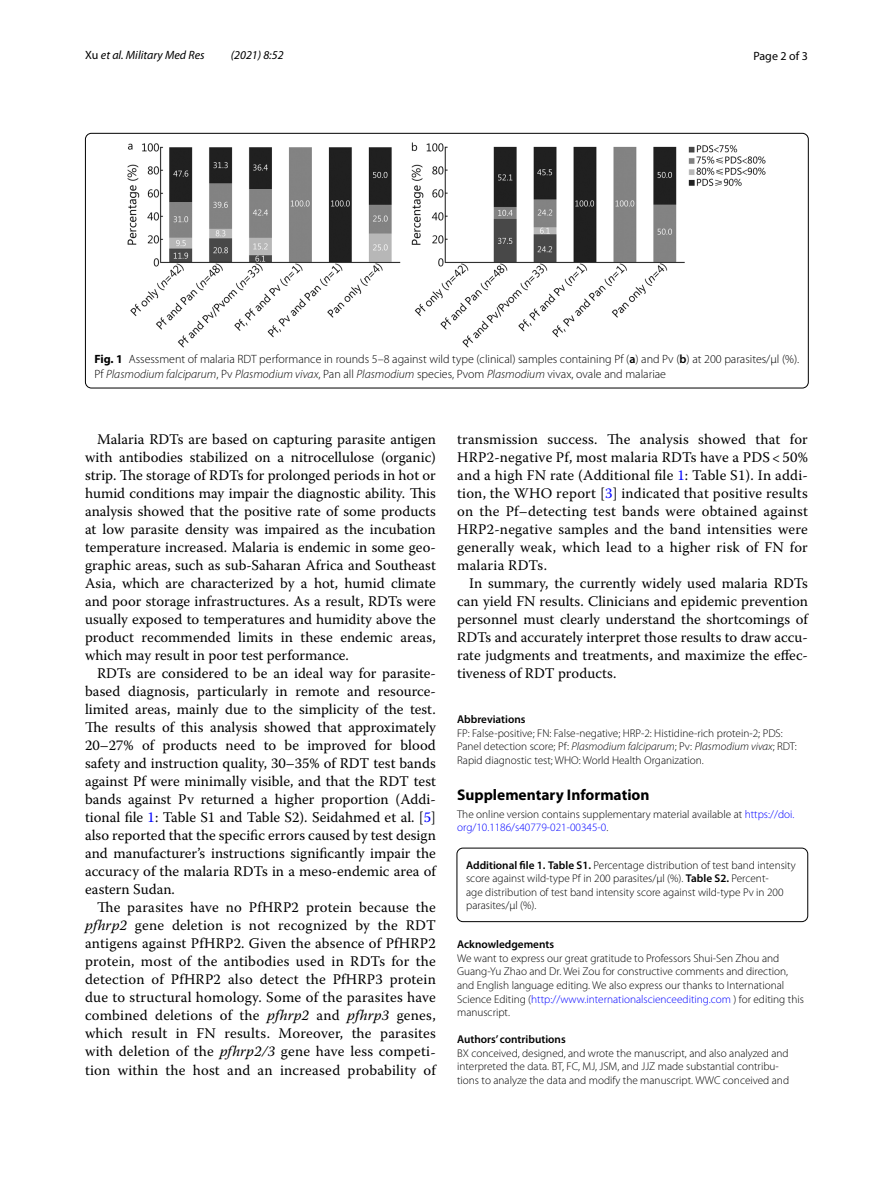
<style>
.page{position:relative;width:893px;height:1187px;background:#fff}
.page>*{position:absolute;margin:0;border:0;box-sizing:border-box;transform-origin:0 0}
.t1{font:700 15.45px "Myriad Pro";color:#000}
.t2{font:14.7px/18px "Warnock Pro";letter-spacing:.005em;color:#000;text-align:justify}
.t3{font:300 12px/15px "Myriad Pro";color:#000}
.t4{font:italic 12px "Myriad Pro";color:#000}
.t5{font:12px "Myriad Pro";color:#000}
.t6{font:300 11.25px/13.5px "Myriad Pro";color:#000}
.t7{font:600 11.25px "Myriad Pro";color:#000}
.s1{font-style:normal}
.s2{font-weight:700}
.s3{font-weight:600}
.s4{font-style:italic}
.s5{color:#00f}
</style>
<div class="page">
<div style="left:457px;top:847px;width:351px;height:74px;border:1px solid #000;border-radius:6px"></div>
<img style="left:128px;top:142px;width:638px;height:205px">
<div style="left:85px;top:133px;width:723px;height:255px;border:1px solid #000;border-radius:6px"></div>
<p class="t4" style="left:85px;top:48px;width:121px"><span class="s1">Xu</span> et al. Military Med Res</p>
<p class="t4" style="left:231px;top:48px;width:54px">(2021) 8:52</p>
<p class="t5" style="left:753px;top:48px;width:56px">Page 2 of 3</p>
<p class="t3" style="left:94px;top:351px;width:706px"><span class="s2">Fig. 1</span> Assessment of malaria RDT performance in rounds 5–8 against wild type (clinical) samples containing Pf (<span class="s3">a</span>) and Pv (<span class="s3">b</span>) at 200 parasites/µl (%).<br>Pf <span class="s4">Plasmodium falciparum</span>, Pv <span class="s4">Plasmodium vivax</span>, Pan all <span class="s4">Plasmodium</span> species, Pvom <span class="s4">Plasmodium</span> vivax, ovale and malariae</p>
<p class="t2" style="left:85px;top:430px;width:352px;text-indent:12px">Malaria RDTs are based on capturing parasite antigen with antibodies stabilized on a nitrocellulose (organic) strip. The storage of RDTs for prolonged periods in hot or humid conditions may impair the diagnostic ability. This analysis showed that the positive rate of some products at low parasite density was impaired as the incubation temperature increased. Malaria is endemic in some geo&shy;graphic areas, such as sub-Saharan Africa and Southeast Asia, which are characterized by a hot, humid climate and poor storage infrastructures. As a result, RDTs were usually exposed to temperatures and humidity above the product recommended limits in these endemic areas, which may result in poor test performance.</p>
<p class="t2" style="left:85px;top:664px;width:352px;text-indent:12px">RDTs are considered to be an ideal way for parasite&shy;based diagnosis, particularly in remote and resource&shy;limited areas, mainly due to the simplicity of the test.<br>The results of this analysis showed that approximately 20–27% of products need to be improved for blood safety and instruction quality, 30–35% of RDT test bands against Pf were minimally visible, and that the RDT test bands against Pv returned a higher proportion (Addi&shy;tional file <span class="s5">1</span>: Table S1 and Table S2). Seidahmed et al. [<span class="s5">5</span>] also reported that the specific errors caused by test design and manufacturer’s instructions significantly impair the accuracy of the malaria RDTs in a meso-endemic area of eastern Sudan.</p>
<p class="t2" style="left:85px;top:898px;width:352px;text-indent:12px">The parasites have no PfHRP2 protein because the <span class="s4">pfhrp2</span> gene deletion is not recognized by the RDT antigens against PfHRP2. Given the absence of PfHRP2 protein, most of the antibodies used in RDTs for the detection of PfHRP2 also detect the PfHRP3 protein due to structural homology. Some of the parasites have combined deletions of the <span class="s4">pfhrp2</span> and <span class="s4">pfhrp3</span> genes, which result in FN results. Moreover, the parasites with deletion of the <span class="s4">pfhrp2/3</span> gene have less competi&shy;tion within the host and an increased probability of</p>
<p class="t2" style="left:457px;top:430px;width:352px">transmission success. The analysis showed that for HRP2-negative Pf, most malaria RDTs have a PDS &lt; 50% and a high FN rate (Additional file <span class="s5">1</span>: Table S1). In addi&shy;tion, the WHO report [<span class="s5">3</span>] indicated that positive results on the Pf–detecting test bands were obtained against HRP2-negative samples and the band intensities were generally weak, which lead to a higher risk of FN for malaria RDTs.</p>
<p class="t2" style="left:457px;top:574px;width:352px;text-indent:12px">In summary, the currently widely used malaria RDTs can yield FN results. Clinicians and epidemic prevention personnel must clearly understand the shortcomings of RDTs and accurately interpret those results to draw accu&shy;rate judgments and treatments, and maximize the effec&shy;tiveness of RDT products.</p>
<p class="t7" style="left:457px;top:712px;width:70px">Abbreviations</p>
<p class="t6" style="left:457px;top:726px;width:341px">FP: False-positive; FN: False-negative; HRP-2: Histidine-rich protein-2; PDS:<br>Panel detection score; Pf: <span class="s4">Plasmodium falciparum</span>; Pv: <span class="s4">Plasmodium vivax</span>; RDT:<br>Rapid diagnostic test; WHO: World Health Organization.</p>
<p class="t1" style="left:457px;top:784px;width:194px">Supplementary Information</p>
<p class="t6" style="left:457px;top:807px;width:339px">The online version contains supplementary material available at <span class="s5">https://doi. org/10.1186/s40779- 021- 00345-0</span>.</p>
<p class="t6" style="left:466px;top:858px;width:331px"><span class="s3">Additional file 1. Table S1.</span> Percentage distribution of test band intensity score against wild-type Pf in 200 parasites/μl (%). <span class="s3">Table S2.</span> Percent‑<br>age distribution of test band intensity score against wild-type Pv in 200 parasites/μl (%).</p>
<p class="t7" style="left:457px;top:937px;width:98px">Acknowledgements</p>
<p class="t6" style="left:457px;top:951px;width:348px">We want to express our great gratitude to Professors Shui-Sen Zhou and Guang-Yu Zhao and Dr. Wei Zou for constructive comments and direction, and English language editing. We also express our thanks to International Science Editing (<span class="s5">http://www.internationalscienceediting.com</span> ) for editing this manuscript.</p>
<p class="t7" style="left:457px;top:1031px;width:110px">Authors’ contributions</p>
<p class="t6" style="left:457px;top:1046px;width:333px">BX conceived, designed, and wrote the manuscript, and also analyzed and interpreted the data. BT, FC, MJ, JSM, and JJZ made substantial contribu‑ tions to analyze the data and modify the manuscript. WWC conceived and</p>
</div>
